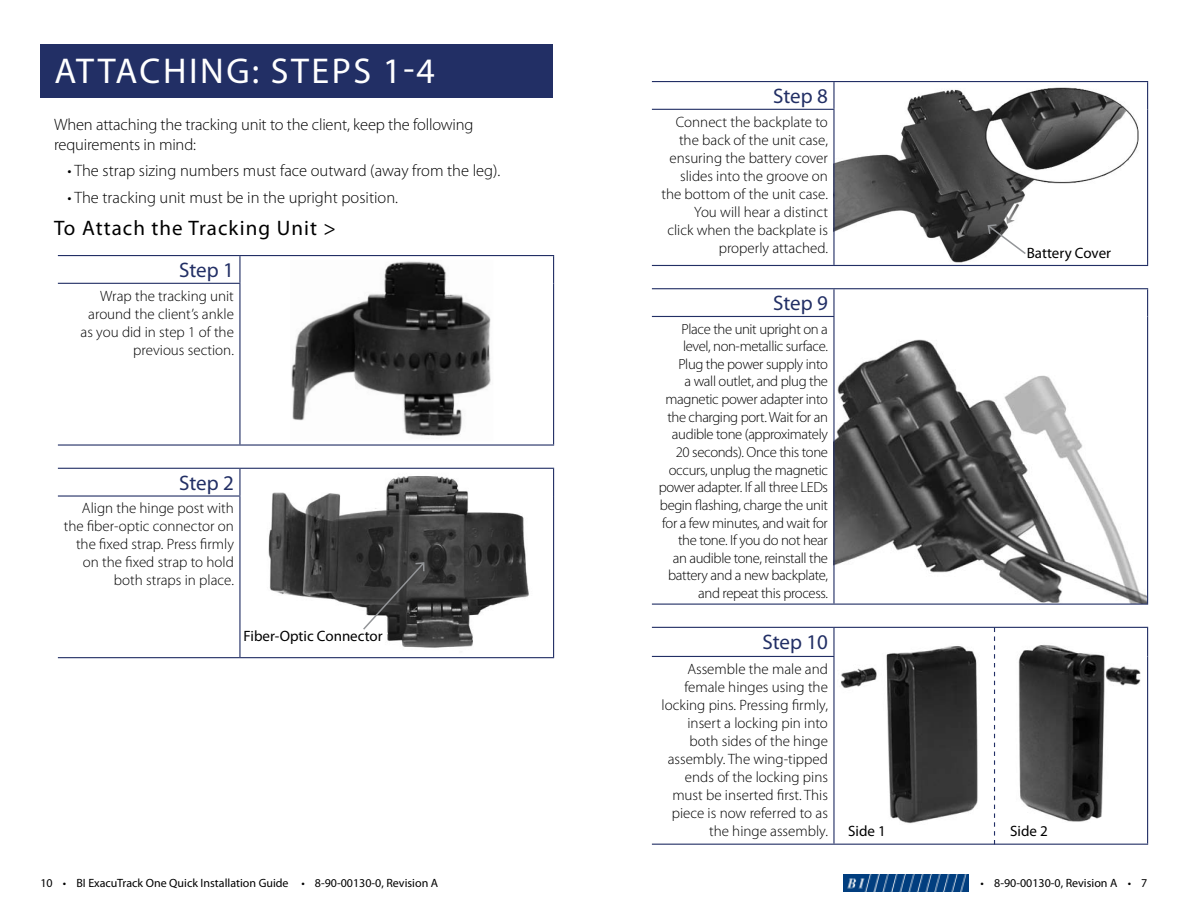
<style>
.page{position:relative;width:1188px;height:918px;background:#fff}
.page>*{position:absolute;margin:0;border:0;box-sizing:border-box;transform-origin:0 0}
.t1{font:36px "Myriad Pro";letter-spacing:.07em;color:#fff}
.t2{font:21px "Myriad Pro";color:#222f65}
.t3{font:21px "Myriad Pro";letter-spacing:.045em;color:#000}
.t4{font:300 16.5px/19.8px "Myriad Pro";color:#000}
.t5{font:300 15px/18px "Myriad Pro";color:#000;text-align:right}
.t6{font:15px "Myriad Pro";color:#000}
.t7{font:300 14.7px/17.7px "Myriad Pro";letter-spacing:-.025em;color:#000;text-align:right}
.t8{font:12px "Myriad Pro";color:#000}
</style>
<div class="page">
<img style="left:835px;top:339px;width:312px;height:265px">
<img style="left:835px;top:87px;width:304px;height:176px">
<hr style="left:240px;top:255px;width:314px;height:1px;background:#222f65">
<svg style="left:553px;top:256px;width:1px;height:27px"></svg>
<hr style="left:553px;top:283px;width:1px;height:161px;background:#222f65">
<svg style="left:553px;top:469px;width:1px;height:27px"></svg>
<hr style="left:553px;top:496px;width:1px;height:161px;background:#222f65">
<hr style="left:58px;top:255px;width:182px;height:1px;background:#222f65">
<hr style="left:239px;top:256px;width:2px;height:27px;background:#222f65">
<hr style="left:58px;top:283px;width:183px;height:1px;background:#222f65">
<hr style="left:239px;top:284px;width:2px;height:160px;background:#222f65">
<hr style="left:239px;top:469px;width:2px;height:26px;background:#222f65">
<hr style="left:58px;top:495px;width:183px;height:2px;background:#222f65">
<hr style="left:239px;top:497px;width:2px;height:160px;background:#222f65">
<hr style="left:58px;top:444px;width:182px;height:2px;background:#222f65">
<hr style="left:240px;top:444px;width:314px;height:2px;background:#222f65">
<hr style="left:58px;top:468px;width:182px;height:1px;background:#222f65">
<hr style="left:240px;top:468px;width:314px;height:1px;background:#222f65">
<hr style="left:58px;top:657px;width:182px;height:1px;background:#222f65">
<hr style="left:240px;top:657px;width:314px;height:1px;background:#222f65">
<div style="left:40px;top:44px;width:514px;height:54px;background:#222f65"></div>
<img style="left:268px;top:476px;width:261px;height:172px">
<img style="left:291px;top:261px;width:200px;height:175px">
<svg style="left:362px;top:561px;width:64px;height:70px;background:#4c4c4c"></svg>
<img style="left:843px;top:874px;width:125px;height:18px">
<svg style="left:1147px;top:82px;width:1px;height:27px"></svg>
<hr style="left:1147px;top:109px;width:1px;height:156px;background:#222f65">
<svg style="left:1147px;top:289px;width:1px;height:27px"></svg>
<hr style="left:1147px;top:316px;width:1px;height:288px;background:#222f65">
<svg style="left:1147px;top:628px;width:1px;height:28px"></svg>
<hr style="left:1147px;top:656px;width:1px;height:188px;background:#222f65">
<hr style="left:834px;top:844px;width:314px;height:1px;background:#222f65">
<hr style="left:833px;top:82px;width:2px;height:27px;background:#222f65">
<hr style="left:652px;top:109px;width:183px;height:1px;background:#222f65">
<hr style="left:833px;top:110px;width:2px;height:155px;background:#222f65">
<hr style="left:833px;top:289px;width:2px;height:27px;background:#222f65">
<hr style="left:652px;top:316px;width:183px;height:1px;background:#222f65">
<hr style="left:833px;top:317px;width:2px;height:287px;background:#222f65">
<hr style="left:833px;top:628px;width:2px;height:28px;background:#222f65">
<hr style="left:652px;top:656px;width:183px;height:1px;background:#222f65">
<hr style="left:833px;top:657px;width:2px;height:187px;background:#222f65">
<hr style="left:652px;top:844px;width:182px;height:1px;background:#222f65">
<hr style="left:652px;top:81px;width:182px;height:1px;background:#222f65">
<hr style="left:834px;top:81px;width:314px;height:1px;background:#222f65">
<hr style="left:652px;top:265px;width:182px;height:1px;background:#222f65">
<hr style="left:834px;top:265px;width:314px;height:1px;background:#222f65">
<hr style="left:652px;top:288px;width:182px;height:1px;background:#222f65">
<hr style="left:834px;top:288px;width:314px;height:1px;background:#222f65">
<hr style="left:652px;top:604px;width:182px;height:1px;background:#222f65">
<hr style="left:834px;top:604px;width:314px;height:1px;background:#222f65">
<hr style="left:652px;top:627px;width:182px;height:1px;background:#222f65">
<hr style="left:834px;top:627px;width:314px;height:1px;background:#222f65">
<img style="left:841px;top:646px;width:137px;height:178px">
<img style="left:1018px;top:645px;width:122px;height:177px">
<svg style="left:986px;top:223px;width:41px;height:33px"></svg>
<svg style="left:994px;top:628px;width:1px;height:216px"></svg>
<h1 class="t1" style="left:54px;top:49px;width:382px">Attaching: Steps 1-4</h1>
<p class="t4" style="left:54px;top:115px;width:421px">When attaching the tracking unit to the client, keep the following requirements in mind:</p>
<p class="t4" style="left:67px;top:161px;width:434px">• The strap sizing numbers must face outward (away from the leg).</p>
<p class="t4" style="left:67px;top:188px;width:332px">• The tracking unit must be in the upright position.</p>
<h2 class="t3" style="left:54px;top:215px;width:284px">To Attach the Tracking Unit &gt;</h2>
<h2 class="t2" style="left:179px;top:257px;width:56px">Step 1</h2>
<p class="t5" style="left:81px;top:287px;width:155px">Wrap the tracking unit around the client’s ankle as you did in step 1 of the previous section.</p>
<h2 class="t2" style="left:179px;top:470px;width:56px">Step 2</h2>
<p class="t5" style="left:64px;top:500px;width:172px">Align the hinge post with the fiber-optic connector on the fixed strap. Press firmly on the fixed strap to hold both straps in place.</p>
<p class="t6" style="left:244px;top:627px;width:141px">Fiber-Optic Connector</p>
<p class="t8" style="left:40px;top:875px;width:399px">10 • BI ExacuTrack One Quick Installation Guide • 8-90-00130-0, Revision A</p>
<h2 class="t2" style="left:773px;top:83px;width:56px">Step 8</h2>
<p class="t5" style="left:661px;top:113px;width:168px">Connect the backplate to the back of the unit case, ensuring the battery cover slides into the groove on the bottom of the unit case.<br>You will hear a distinct<br>click when the backplate is properly attached.</p>
<h2 class="t2" style="left:773px;top:290px;width:56px">Step 9</h2>
<p class="t7" style="left:659px;top:320px;width:171px">Place the unit upright on a level, non-metallic surface.<br>Plug the power supply into<br>a wall outlet, and plug the magnetic power adapter into the charging port. Wait for an audible tone (approximately<br>20 seconds). Once this tone occurs, unplug the magnetic power adapter. If all three LEDs begin flashing, charge the unit for a few minutes, and wait for the tone. If you do not hear<br>an audible tone, reinstall the battery and a new backplate, and repeat this process.</p>
<h2 class="t2" style="left:762px;top:629px;width:67px">Step 10</h2>
<p class="t5" style="left:662px;top:660px;width:168px">Assemble the male and female hinges using the locking pins. Pressing firmly, insert a locking pin into both sides of the hinge assembly. The wing-tipped ends of the locking pins must be inserted first. This piece is now referred to as the hinge assembly.</p>
<p class="t6" style="left:1027px;top:244px;width:86px">Battery Cover</p>
<p class="t6" style="left:848px;top:822px;width:39px">Side 1</p>
<p class="t6" style="left:1010px;top:822px;width:39px">Side 2</p>
<p class="t8" style="left:981px;top:875px;width:168px">• 8-90-00130-0, Revision A • 7</p>
</div>
